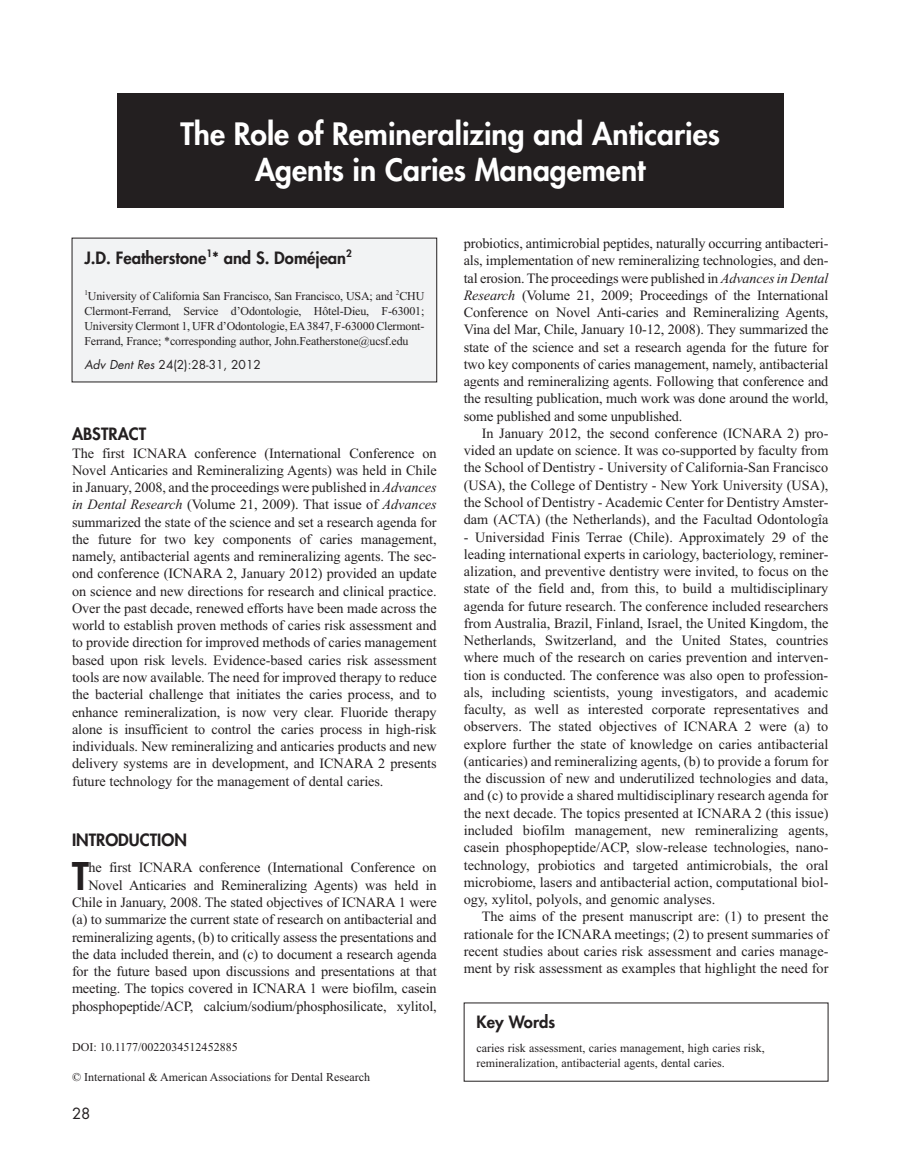
<style>
.page{position:relative;width:905px;height:1175px;background:#fff}
.page>*{position:absolute;margin:0;border:0;box-sizing:border-box;transform-origin:0 0}
.t1{font:800 37.2px "Futura";color:#231f20}
.t2{font:800 30px/36px "Futura";color:#fff;text-align:center}
.t3{font:800 16.5px "Futura";color:#231f20}
.t4{font:15px "Futura";color:#231f20}
.t5{font:14.25px/17.2px "Times New Roman";letter-spacing:-.01em;color:#231f20;text-align:justify}
.t6{font:12px/15px "Times New Roman";color:#231f20;text-align:justify}
.t7{font:12px "Futura";color:#231f20}
.s1{font-style:italic}
</style>
<div class="page">
<div style="left:72px;top:238px;width:364px;height:144px;background:#f2f3f4"></div>
<div style="left:117px;top:94px;width:666px;height:114px;background:#231f20"></div>
<h2 class="t2" style="left:180px;top:116px;width:541px">The Role of Remineralizing and Anticaries<br>Agents in Caries Management</h2>
<p class="t3" style="left:84px;top:247px;width:269px">J.D. Featherstone<sup>1</sup>* and S. Doméjean<sup>2</sup></p>
<p class="t6" style="left:84px;top:288px;width:341px"><sup>1</sup>University of California San Francisco, San Francisco, USA; and <sup>2</sup>CHU Clermont-Ferrand, Service d’Odontologie, Hôtel-Dieu, F-63001; University Clermont 1, UFR d’Odontologie, EA 3847, F-63000 Clermont-Ferrand, France; *corresponding author, John.Featherstone@ucsf.edu</p>
<p class="t7" style="left:84px;top:356px;width:178px"><span class="s1">Adv Dent Res</span> 24(2):28-31, 2012</p>
<p class="t3" style="left:72px;top:424px;width:76px">Abstract</p>
<p class="t5" style="left:72px;top:444px;width:366px">The first ICNARA conference (International Conference on Novel Anticaries and Remineralizing Agents) was held in Chile in January, 2008, and the proceedings were published in <span class="s1">Advances in Dental Research</span> (Volume 21, 2009). That issue of <span class="s1">Advances </span>summarized the state of the science and set a research agenda for the future for two key components of caries management, namely, antibacterial agents and remineralizing agents. The sec&shy;ond conference (ICNARA 2, January 2012) provided an update on science and new directions for research and clinical practice.<br>Over the past decade, renewed efforts have been made across the world to establish proven methods of caries risk assessment and to provide direction for improved methods of caries management based upon risk levels. Evidence-based caries risk assessment tools are now available. The need for improved therapy to reduce the bacterial challenge that initiates the caries process, and to enhance remineralization, is now very clear. Fluoride therapy alone is insufficient to control the caries process in high-risk individuals. New remineralizing and anticaries products and new delivery systems are in development, and ICNARA 2 presents future technology for the management of dental caries.</p>
<p class="t3" style="left:72px;top:829px;width:116px">Introduction</p>
<h1 class="t1" style="left:72px;top:852px;width:18px">T</h1>
<p class="t5" style="left:72px;top:859px;width:366px;text-align:right">he first ICNARA conference (International Conference on Novel Anticaries and Remineralizing Agents) was held in Chile in January, 2008. The stated objectives of ICNARA 1 were (a) to summarize the current state of research on antibacterial and remineralizing agents, (b) to critically assess the presentations and the data included therein, and (c) to document a research agenda for the future based upon discussions and presentations at that meeting. The topics covered in ICNARA 1 were biofilm, casein phosphopeptide/ACP, calcium/sodium/phosphosilicate, xylitol,</p>
<p class="t6" style="left:72px;top:1039px;width:167px">DOI: 10.1177/0022034512452885</p>
<p class="t6" style="left:72px;top:1069px;width:300px">© International &amp; American Associations for Dental Research</p>
<p class="t4" style="left:72px;top:1104px;width:20px">28</p>
<p class="t5" style="left:464px;top:234px;width:366px">probiotics, antimicrobial peptides, naturally occurring antibacteri&shy;als, implementation of new remineralizing technologies, and den&shy;tal erosion. The proceedings were published in <span class="s1">Advances in Dental Research</span> (Volume 21, 2009; Proceedings of the International Conference on Novel Anti-caries and Remineralizing Agents, Vina del Mar, Chile, January 10-12, 2008). They summarized the state of the science and set a research agenda for the future for two key components of caries management, namely, antibacterial agents and remineralizing agents. Following that conference and the resulting publication, much work was done around the world, some published and some unpublished.</p>
<p class="t5" style="left:464px;top:424px;width:366px;text-indent:18px">In January 2012, the second conference (ICNARA 2) pro&shy;vided an update on science. It was co-supported by faculty from the School of Dentistry - University of California-San Francisco (USA), the College of Dentistry - New York University (USA), the School of Dentistry - Academic Center for Dentistry Amster&shy;dam (ACTA) (the Netherlands), and the Facultad Odontologîa</p>
<p class="t5" style="left:464px;top:528px;width:366px">- Universidad Finis Terrae (Chile). Approximately 29 of the leading international experts in cariology, bacteriology, reminer&shy;alization, and preventive dentistry were invited, to focus on the state of the field and, from this, to build a multidisciplinary agenda for future research. The conference included researchers from Australia, Brazil, Finland, Israel, the United Kingdom, the Netherlands, Switzerland, and the United States, countries where much of the research on caries prevention and interven&shy;tion is conducted. The conference was also open to profession&shy;als, including scientists, young investigators, and academic faculty, as well as interested corporate representatives and observers. The stated objectives of ICNARA 2 were (a) to explore further the state of knowledge on caries antibacterial (anticaries) and remineralizing agents, (b) to provide a forum for the discussion of new and underutilized technologies and data, and (c) to provide a shared multidisciplinary research agenda for the next decade. The topics presented at ICNARA 2 (this issue) included biofilm management, new remineralizing agents, casein phosphopeptide/ACP, slow-release technologies, nano&shy;technology, probiotics and targeted antimicrobials, the oral microbiome, lasers and antibacterial action, computational biol&shy;ogy, xylitol, polyols, and genomic analyses.</p>
<p class="t5" style="left:464px;top:908px;width:366px;text-indent:18px">The aims of the present manuscript are: (1) to present the rationale for the ICNARA meetings; (2) to present summaries of recent studies about caries risk assessment and caries manage&shy;ment by risk assessment as examples that highlight the need for</p>
<p class="t3" style="left:476px;top:1011px;width:80px">Key Words</p>
<p class="t6" style="left:476px;top:1040px;width:290px">caries risk assessment, caries management, high caries risk, remineralization, antibacterial agents, dental caries.</p>
</div>
